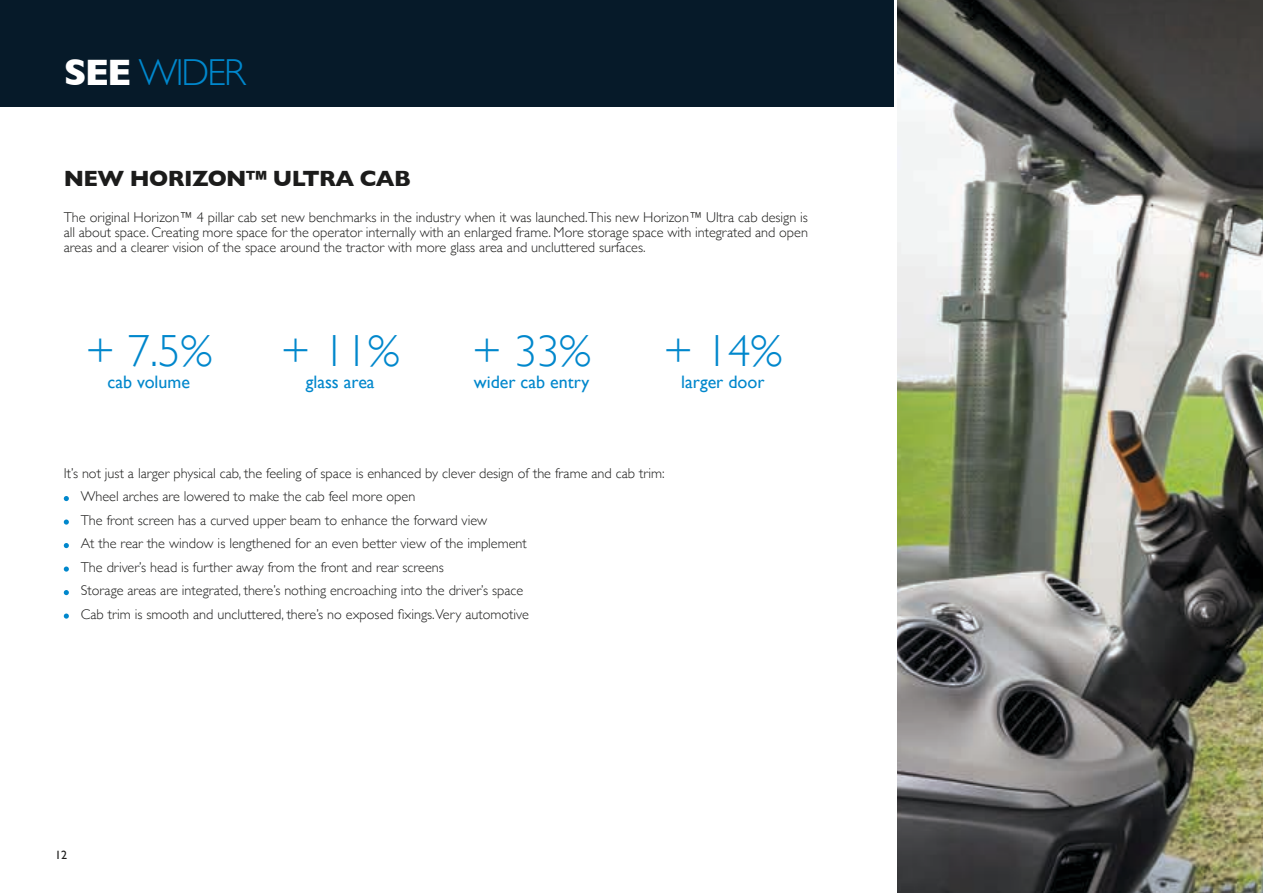
<style>
.page{position:relative;width:1263px;height:893px;background:#fff}
.page>*{position:absolute;margin:0;border:0;box-sizing:border-box;transform-origin:0 0}
.t1{font:300 45px "Gill Sans";color:#0087cc}
.t2{font:300 37.5px "Gill Sans";letter-spacing:-.05em;color:#0087cc}
.t3{font:700 22.5px "Gill Sans";letter-spacing:-.025em;color:#1c1c1b}
.t4{font:18px "Gill Sans";color:#0087cc}
.t5{font:300 14.25px/23.5px "Gill Sans";color:#1c1c1b;text-align:justify}
.t6{font:12px "Gill Sans";color:#1c1c1b}
.s1{font-weight:700;color:#fff}
</style>
<div class="page">
<svg style="left:64px;top:496px;width:5px;height:5px"></svg>
<svg style="left:64px;top:519px;width:5px;height:6px"></svg>
<svg style="left:64px;top:543px;width:5px;height:5px"></svg>
<svg style="left:64px;top:566px;width:5px;height:6px"></svg>
<svg style="left:64px;top:590px;width:5px;height:5px"></svg>
<svg style="left:64px;top:613px;width:5px;height:6px"></svg>
<div style="left:0;top:0;width:893px;height:106px;background:#061a29"></div>
<img style="left:897px;top:0;width:366px;height:893px">
<h2 class="t2" style="left:64px;top:43px;width:183px"><span class="s1">SEE</span> WIDER</h2>
<h3 class="t3" style="left:64px;top:160px;width:349px">NEW HORIZON™ ULTRA CAB</h3>
<p class="t5" style="left:64px;top:210px;width:746px;line-height:15px">The original Horizon™ 4 pillar cab set new benchmarks in the industry when it was launched.This new Horizon™ Ultra cab design is all about space. Creating more space for the operator internally with an enlarged frame. More storage space with integrated and open areas and a clearer vision of the space around the tractor with more glass area and uncluttered surfaces.</p>
<h1 class="t1" style="left:86px;top:315px;width:128px">+ 7.5%</h1>
<p class="t4" style="left:108px;top:372px;width:84px">cab volume</p>
<h1 class="t1" style="left:281px;top:315px;width:120px">+ 11%</h1>
<p class="t4" style="left:306px;top:372px;width:70px">glass area</p>
<h1 class="t1" style="left:472px;top:315px;width:120px">+ 33%</h1>
<p class="t4" style="left:474px;top:372px;width:117px">wider cab entry</p>
<h1 class="t1" style="left:664px;top:315px;width:120px">+ 14%</h1>
<p class="t4" style="left:681px;top:372px;width:85px">larger door</p>
<p class="t5" style="left:81px;top:460px;width:585px;text-align:left;text-indent:-17px">It’s not just a larger physical cab, the feeling of space is enhanced by clever design of the frame and cab trim:<br>Wheel arches are lowered to make the cab feel more open<br>The front screen has a curved upper beam to enhance the forward view<br>At the rear the window is lengthened for an even better view of the implement<br>The driver’s head is further away from the front and rear screens<br>Storage areas are integrated, there’s nothing encroaching into the driver’s space<br>Cab trim is smooth and uncluttered, there’s no exposed fixings.Very automotive</p>
<p class="t6" style="left:55px;top:848px;width:13px">12</p>
</div>
